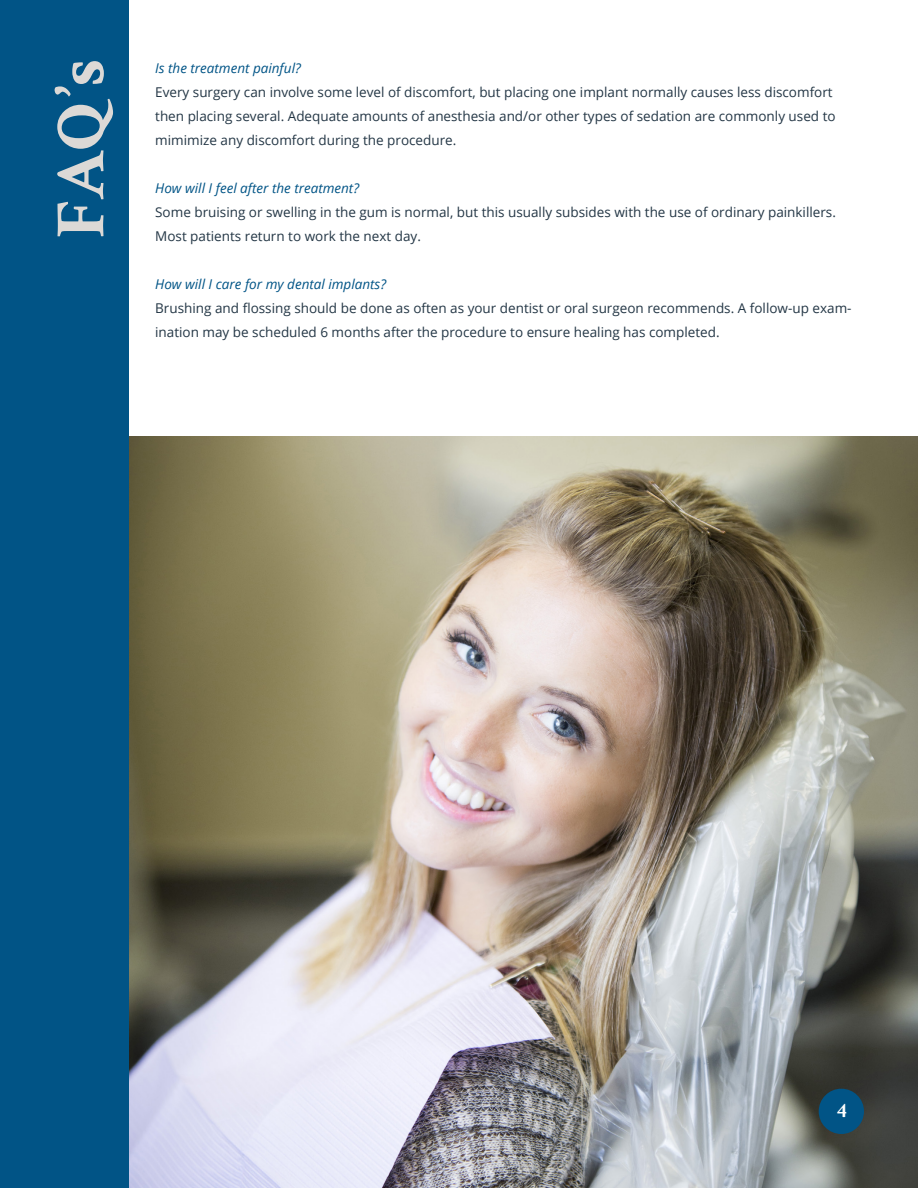
<style>
.page{position:relative;width:918px;height:1188px;background:#fff}
.page>*{position:absolute;margin:0;border:0;box-sizing:border-box;transform-origin:0 0}
.t1{font:700 70.5px "Crimson Text";color:#dcd9d6}
.t2{font:700 21px "Crimson Text";color:#fff}
.body{font:13.5px/24px "Open Sans";color:#233645}
.body-2{font:italic 13.5px "Open Sans";color:#015486}
</style>
<div class="page">
<img style="left:128px;top:436px;width:790px;height:752px">
<div style="left:819px;top:1089px;width:45px;height:45px;background:#015486;border-radius:50%"></div>
<div style="left:0;top:0;width:128px;height:1188px;background:#015486"></div>
<p class="t1" style="left:38px;top:238px;width:180px;rotate:-90deg">FAQ’s</p>
<p class="body-2" style="left:155px;top:59px;width:147px">Is the treatment painful?</p>
<p class="body" style="left:155px;top:80px;width:682px">Every surgery can involve some level of discomfort, but placing one implant normally causes less discomfort then placing several. Adequate amounts of anesthesia and/or other types of sedation are commonly used to mimimize any discomfort during the procedure.</p>
<p class="body-2" style="left:155px;top:179px;width:205px">How will I feel after the treatment?</p>
<p class="body" style="left:155px;top:200px;width:682px">Some bruising or swelling in the gum is normal, but this usually subsides with the use of ordinary painkillers.<br>Most patients return to work the next day.</p>
<p class="body-2" style="left:155px;top:275px;width:232px">How will I care for my dental implants?</p>
<p class="body" style="left:155px;top:296px;width:698px">Brushing and flossing should be done as often as your dentist or oral surgeon recommends. A follow-up exam&shy;ination may be scheduled 6 months after the procedure to ensure healing has completed.</p>
<p class="t2" style="left:837px;top:1098px;width:12px">4</p>
</div>
